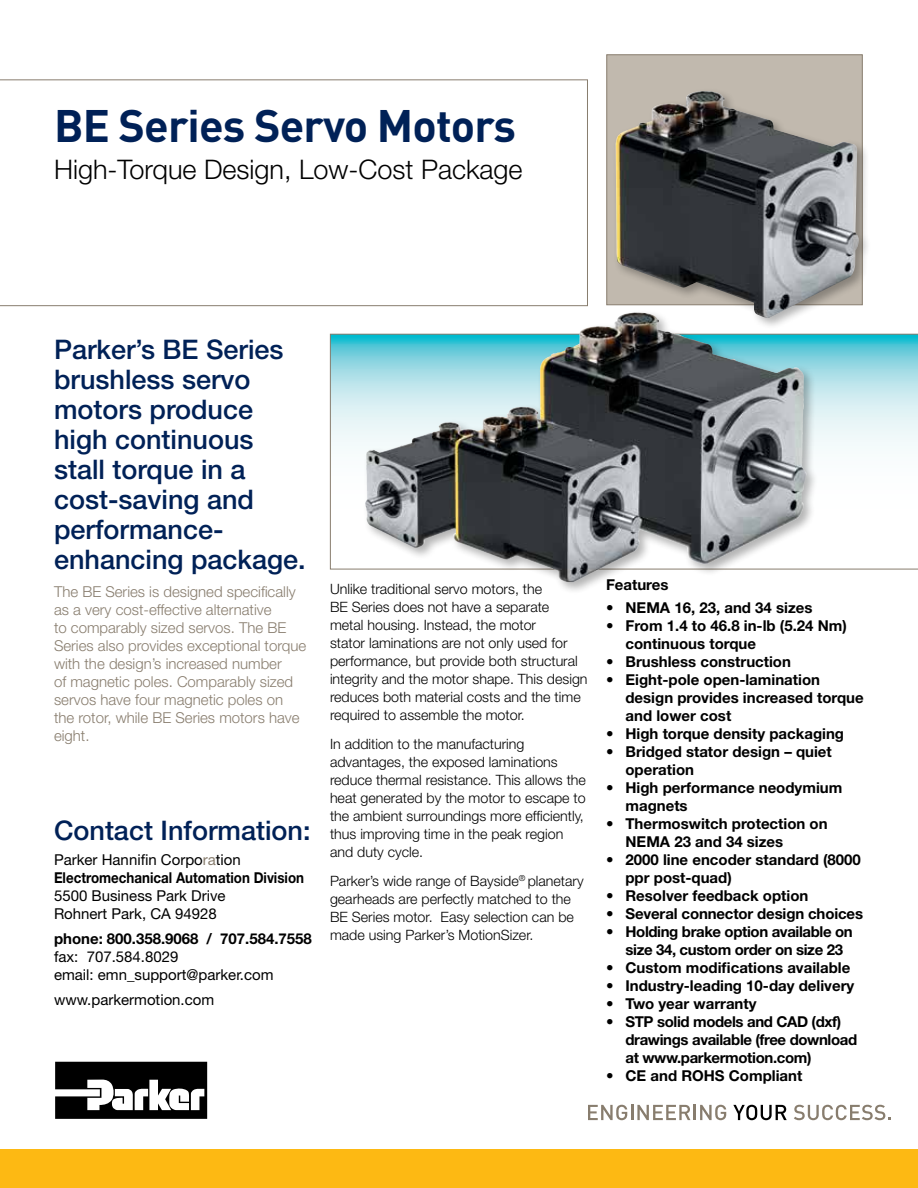
<style>
.page{position:relative;width:918px;height:1188px;background:#fff}
.page>*{position:absolute;margin:0;border:0;box-sizing:border-box;transform-origin:0 0}
.t1{font:700 45px "DINOT";letter-spacing:-.02em;color:#002157}
.t2{font:500 27px/30px "Helvetica Neue LT Std";color:#002157}
.t3{font:300 27px "Helvetica Neue LT Std";color:#000}
.t4{font:700 15px/18px "Helvetica Neue LT Std";color:#000}
.t5{font:300 15px/18px "Helvetica Neue LT Std";color:#887d6e}
.t6{font:700 15px/18px "Helvetica Neue LT Std";letter-spacing:-.025em;color:#000}
.t7{font:15px/18px "Helvetica Neue LT Std";color:#000}
.t8{font:700 15px/18px "Helvetica Neue LT Std";color:#000;scale:.89 1}
.t9{font:300 14.25px/18px "Helvetica Neue LT Std";color:#000}
.s1{font-weight:400}
.s2{font-weight:400;color:#887d6e}
</style>
<div class="page">
<div style="left:606px;top:54px;width:257px;height:251px;background:#c1b9ae;border:1px solid #887d6e"></div>
<svg style="left:330px;top:334px;width:588px;height:235px"></svg>
<svg style="left:0;top:79px;width:588px;height:227px"></svg>
<svg style="left:55px;top:1062px;width:152px;height:57px"></svg>
<div style="left:0;top:1149px;width:918px;height:39px;background:#fdb913"></div>
<svg style="left:588px;top:1105px;width:138px;height:15px"></svg>
<svg style="left:733px;top:1105px;width:54px;height:15px"></svg>
<svg style="left:794px;top:1105px;width:97px;height:15px"></svg>
<div style="left:612px;top:88px;width:259px;height:243px;background:#000;opacity:.3"></div>
<img style="left:616px;top:91px;width:243px;height:227px">
<div style="left:362px;top:309px;width:457px;height:286px;background:#000;opacity:.3"></div>
<img style="left:564px;top:313px;width:73px;height:38px">
<h1 class="t1" style="left:54px;top:95px;width:464px">BE Series Servo Motors</h1>
<h2 class="t3" style="left:54px;top:153px;width:470px">High-Torque Design, Low-Cost Package</h2>
<h2 class="t2" style="left:54px;top:334px;width:253px">Parker’s BE Series brushless servo motors produce high continuous stall torque in a cost-saving and performance&shy;enhancing package.</h2>
<p class="t5" style="left:54px;top:582px;width:254px">The BE Series is designed specifically as a very cost-effective alternative<br>to comparably sized servos. The BE Series also provides exceptional torque with the design’s increased number<br>of magnetic poles. Comparably sized servos have four magnetic poles on the rotor, while BE Series motors have eight.</p>
<h2 class="t2" style="left:54px;top:815px;width:258px">Contact Information:</h2>
<p class="t8" style="left:54px;top:850px;width:282px"><span class="s1">Parker Hannifin Corpo</span><span class="s2">ra</span><span class="s1">tion<br></span>Electromechanical Automation Division</p>
<p class="t7" style="left:54px;top:887px;width:173px">5500 Business Park Drive<br>Rohnert Park, CA 94928</p>
<p class="t4" style="left:54px;top:929px;width:259px">phone: 800.358.9068 / 707.584.7558</p>
<p class="t7" style="left:54px;top:947px;width:221px">fax: 707.584.8029<br>email: emn_support@parker.com</p>
<p class="t7" style="left:54px;top:990px;width:162px">www.parkermotion.com</p>
<p class="t9" style="left:330px;top:580px;width:259px">Unlike traditional servo motors, the<br>BE Series does not have a separate<br>metal housing. Instead, the motor<br>stator laminations are not only used for performance, but provide both structural integrity and the motor shape. This design reduces both material costs and the time required to assemble the motor.</p>
<p class="t9" style="left:330px;top:734px;width:258px">In addition to the manufacturing advantages, the exposed laminations reduce thermal resistance. This allows the heat generated by the motor to escape to the ambient surroundings more efficiently, thus improving time in the peak region and duty cycle.</p>
<p class="t9" style="left:330px;top:871px;width:255px">Parker’s wide range of Bayside<sup>®</sup> planetary gearheads are perfectly matched to the BE Series motor. Easy selection can be made using Parker’s MotionSizer.</p>
<p class="t4" style="left:606px;top:575px;width:64px">Features</p>
<p class="t4" style="left:606px;top:599px;width:208px">• NEMA 16, 23, and 34 sizes</p>
<p class="t4" style="left:626px;top:617px;width:223px;text-indent:-20px">• From 1.4 to 46.8 in-lb (5.24 Nm) continuous torque</p>
<p class="t4" style="left:606px;top:653px;width:187px">• Brushless construction</p>
<p class="t4" style="left:626px;top:671px;width:240px;text-indent:-20px">• Eight-pole open-lamination design provides increased torque and lower cost</p>
<p class="t4" style="left:606px;top:725px;width:240px">• High torque density packaging</p>
<p class="t4" style="left:626px;top:743px;width:208px;text-indent:-20px">• Bridged stator design – quiet operation</p>
<p class="t4" style="left:626px;top:779px;width:218px;text-indent:-20px">• High performance neodymium magnets</p>
<p class="t4" style="left:626px;top:815px;width:204px;text-indent:-20px">• Thermoswitch protection on<br>NEMA 23 and 34 sizes</p>
<p class="t4" style="left:626px;top:851px;width:237px;text-indent:-20px">• 2000 line encoder standard (8000 ppr post-quad)</p>
<p class="t4" style="left:606px;top:887px;width:204px">• Resolver feedback option</p>
<p class="t4" style="left:606px;top:905px;width:259px">• Several connector design choices</p>
<p class="t6" style="left:626px;top:923px;width:229px;text-indent:-20px">• Holding brake option available on size 34, custom order on size 23</p>
<p class="t4" style="left:606px;top:959px;width:246px">• Custom modifications available</p>
<p class="t4" style="left:606px;top:977px;width:250px">• Industry-leading 10-day delivery</p>
<p class="t4" style="left:606px;top:995px;width:152px">• Two year warranty</p>
<p class="t6" style="left:626px;top:1013px;width:233px;text-indent:-20px">• STP solid models and CAD (dxf) drawings available (free download at www.parkermotion.com)</p>
<p class="t4" style="left:606px;top:1067px;width:198px">• CE and ROHS Compliant</p>
</div>
